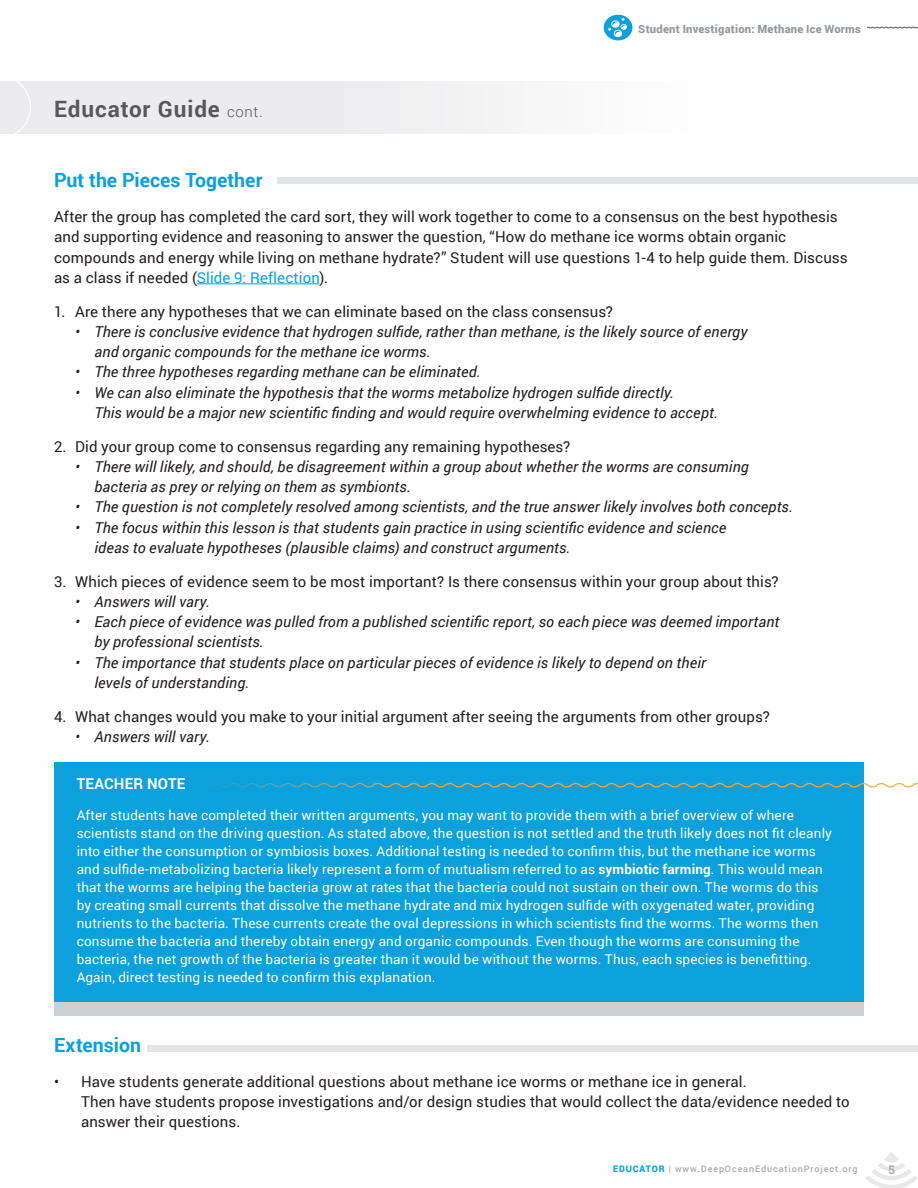
<style>
.page{position:relative;width:918px;height:1188px;background:#fff}
.page>*{position:absolute;margin:0;border:0;box-sizing:border-box;transform-origin:0 0}
.t1{font:700 22.5px "Roboto";letter-spacing:.04em;color:#57585a}
.Body_copy{font:700 19.5px "Roboto";color:#0ca0dc}
.Body_copy-2{font:italic 15px/20.2px "Roboto";letter-spacing:.01em;color:#231f20}
.Body_copy-3{font:15px/20.2px "Roboto";letter-spacing:.005em;color:#231f20}
.Body_copy-4{font:700 15px "Roboto";letter-spacing:.01em;color:#fff}
.Body_copy-5{font:13.5px/18px "Roboto";letter-spacing:.01em;color:#fff}
.t2{font:12px "Roboto Slab";color:#a8a9ad}
.Body_copy-6{font:900 11.25px "Roboto";letter-spacing:.02em;color:#97999c}
.t3{font:500 9px "Roboto";letter-spacing:.1em;color:#a8a9ad}
.s1{font-weight:300;font-size:15px}
.s2{color:#0ca0dc}
.s3{font-weight:700}
.s4{font-weight:900;color:#0ca0dc}
</style>
<div class="page">
<div style="left:0;top:81px;width:702px;height:53px;background:#ececee"></div>
<svg style="left:15px;top:81px;width:16px;height:53px"></svg>
<svg style="left:865px;top:1152px;width:53px;height:36px"></svg>
<hr style="left:197px;top:283px;width:123px;height:1px;background:#0ca0dc">
<div style="left:278px;top:178px;width:640px;height:6px;background:#e4e5e6"></div>
<div style="left:147px;top:1045px;width:771px;height:6px;background:#e4e5e6"></div>
<div style="left:54px;top:762px;width:810px;height:253px;background:#0ca0dc"></div>
<div style="left:54px;top:1002px;width:810px;height:13px;background:#cdcfd0"></div>
<svg style="left:204px;top:783px;width:714px;height:5px"></svg>
<svg style="left:867px;top:27px;width:51px;height:2px"></svg>
<div style="left:604px;top:15px;width:28px;height:25px;background:#0ca0dc;border-radius:50%"></div>
<svg style="left:608px;top:18px;width:19px;height:19px"></svg>
<p class="t1" style="left:54px;top:93px;width:210px">Educator Guide <span class="s1">cont.</span></p>
<p class="Body_copy-6" style="left:638px;top:22px;width:224px">Student Investigation: Methane Ice Worms</p>
<p class="Body_copy" style="left:54px;top:166px;width:210px">Put the Pieces Together</p>
<p class="Body_copy-3" style="left:54px;top:206px;width:795px">After the group has completed the card sort, they will work together to come to a consensus on the best hypothesis and supporting evidence and reasoning to answer the question, “How do methane ice worms obtain organic compounds and energy while living on methane hydrate?” Student will use questions 1-4 to help guide them. Discuss as a class if needed (<span class="s2">Slide 9: Reflection</span>).</p>
<p class="Body_copy-3" style="left:54px;top:300px;width:561px">1. Are there any hypotheses that we can eliminate based on the class consensus?</p>
<p class="Body_copy-2" style="left:94px;top:321px;width:654px;text-indent:-20px">• There is conclusive evidence that hydrogen sulfide, rather than methane, is the likely source of energy and organic compounds for the methane ice worms.</p>
<p class="Body_copy-2" style="left:75px;top:361px;width:407px">• The three hypotheses regarding methane can be eliminated.</p>
<p class="Body_copy-2" style="left:94px;top:381px;width:625px;text-indent:-20px">• We can also eliminate the hypothesis that the worms metabolize hydrogen sulfide directly.<br>This would be a major new scientific finding and would require overwhelming evidence to accept.</p>
<p class="Body_copy-3" style="left:54px;top:435px;width:518px">2. Did your group come to consensus regarding any remaining hypotheses?</p>
<p class="Body_copy-2" style="left:94px;top:456px;width:656px;text-indent:-20px">• There will likely, and should, be disagreement within a group about whether the worms are consuming bacteria as prey or relying on them as symbionts.</p>
<p class="Body_copy-2" style="left:75px;top:496px;width:719px">• The question is not completely resolved among scientists, and the true answer likely involves both concepts.</p>
<p class="Body_copy-2" style="left:94px;top:516px;width:633px;text-indent:-20px">• The focus within this lesson is that students gain practice in using scientific evidence and science ideas to evaluate hypotheses (plausible claims) and construct arguments.</p>
<p class="Body_copy-3" style="left:54px;top:570px;width:726px">3. Which pieces of evidence seem to be most important? Is there consensus within your group about this?</p>
<p class="Body_copy-2" style="left:75px;top:591px;width:136px">• Answers will vary.</p>
<p class="Body_copy-2" style="left:94px;top:611px;width:686px;text-indent:-20px">• Each piece of evidence was pulled from a published scientific report, so each piece was deemed important by professional scientists.</p>
<p class="Body_copy-2" style="left:94px;top:651px;width:613px;text-indent:-20px">• The importance that students place on particular pieces of evidence is likely to depend on their levels of understanding.</p>
<p class="Body_copy-3" style="left:54px;top:705px;width:717px">4. What changes would you make to your initial argument after seeing the arguments from other groups?</p>
<p class="Body_copy-2" style="left:75px;top:726px;width:136px">• Answers will vary.</p>
<p class="Body_copy-4" style="left:77px;top:773px;width:110px">TEACHER NOTE</p>
<p class="Body_copy-5" style="left:77px;top:806px;width:757px">After students have completed their written arguments, you may want to provide them with a brief overview of where scientists stand on the driving question. As stated above, the question is not settled and the truth likely does not fit cleanly into either the consumption or symbiosis boxes. Additional testing is needed to confirm this, but the methane ice worms and sulfide-metabolizing bacteria likely represent a form of mutualism referred to as <span class="s3">symbiotic farming</span>. This would mean that the worms are helping the bacteria grow at rates that the bacteria could not sustain on their own. The worms do this by creating small currents that dissolve the methane hydrate and mix hydrogen sulfide with oxygenated water, providing nutrients to the bacteria. These currents create the oval depressions in which scientists find the worms. The worms then consume the bacteria and thereby obtain energy and organic compounds. Even though the worms are consuming the bacteria, the net growth of the bacteria is greater than it would be without the worms. Thus, each species is benefitting.<br>Again, direct testing is needed to confirm this explanation.</p>
<p class="Body_copy" style="left:54px;top:1031px;width:89px">Extension</p>
<p class="Body_copy-3" style="left:81px;top:1071px;width:770px;text-indent:-27px">• Have students generate additional questions about methane ice worms or methane ice in general.<br>Then have students propose investigations and/or design studies that would collect the data/evidence needed to answer their questions.</p>
<p class="t3" style="left:613px;top:1162px;width:246px"><span class="s4">EDUCATOR</span> | www.DeepOceanEducationProject.org</p>
<p class="t2" style="left:888px;top:1161px;width:8px">5</p>
</div>
